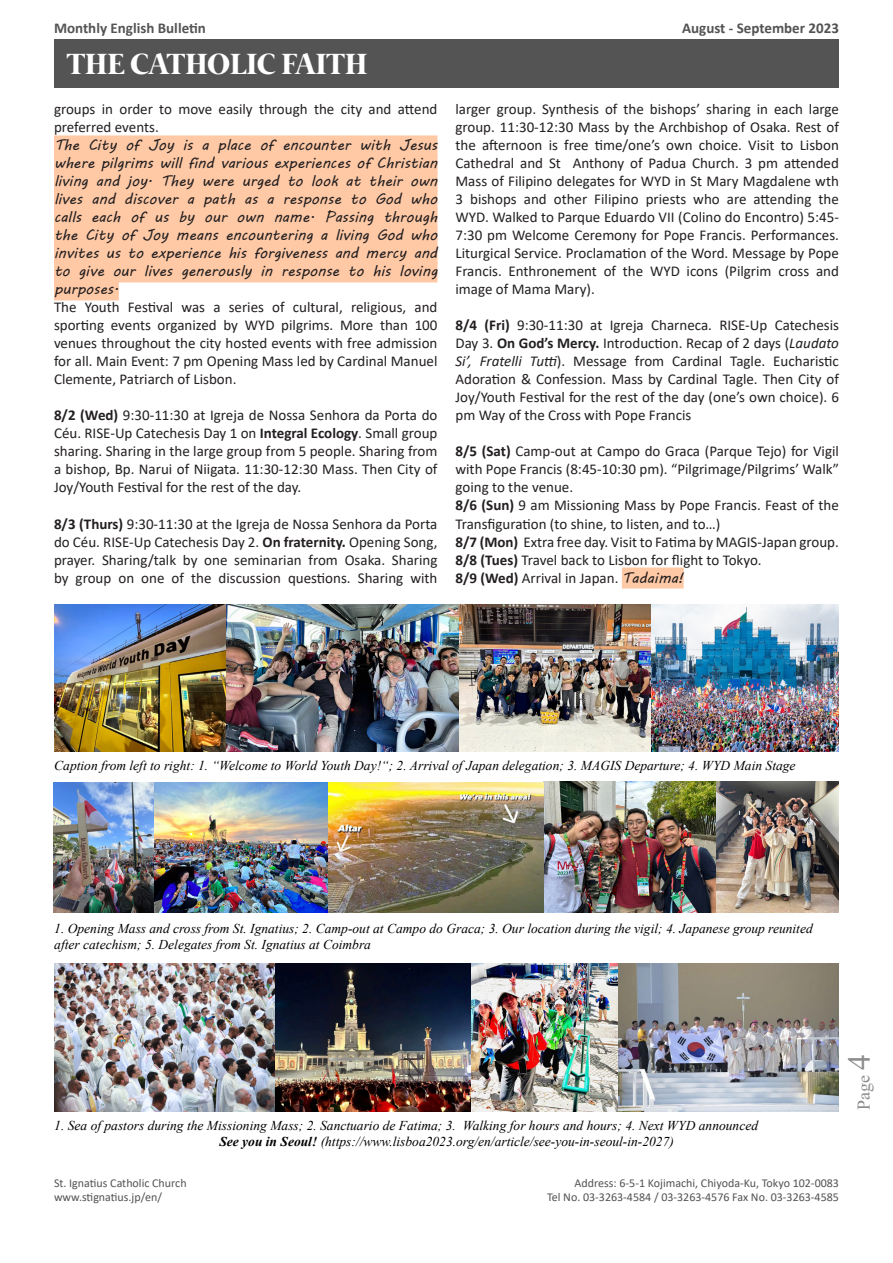
<style>
.page{position:relative;width:893px;height:1263px;background:#fff}
.page>*{position:absolute;margin:0;border:0;box-sizing:border-box;transform-origin:0 0}
.t1{font:700 30px "Mermaid";color:#fff}
.t2{font:18px "Times New Roman";color:#8c8c8c}
.t3{font:15px/18px "Calibri";color:#231f20;text-align:justify}
.t4{font:15px/18px "MV Boli";color:#231f20;text-align:justify}
.t5{font:700 15px "Calibri";color:#545454}
.t6{font:700 15px "Calibri";color:#535353}
.t7{font:italic 13.5px/16.2px "Times New Roman";color:#000}
.t8{font:12px/14.4px "Calibri";color:#535353}
.s1{font-weight:700}
.s2{font-style:italic}
.s3{font-family:"MV Boli"}
.s4{font-size:31.5px}
</style>
<div class="page">
<div style="left:54px;top:39px;width:785px;height:49px;background:#545454"></div>
<div style="left:54px;top:135px;width:383px;height:21px;background:#ffc9a6"></div>
<div style="left:54px;top:153px;width:383px;height:21px;background:#ffc9a6"></div>
<div style="left:54px;top:171px;width:383px;height:21px;background:#ffc9a6"></div>
<div style="left:54px;top:189px;width:383px;height:21px;background:#ffc9a6"></div>
<div style="left:54px;top:207px;width:383px;height:21px;background:#ffc9a6"></div>
<div style="left:54px;top:225px;width:383px;height:21px;background:#ffc9a6"></div>
<div style="left:54px;top:243px;width:383px;height:21px;background:#ffc9a6"></div>
<div style="left:54px;top:261px;width:383px;height:21px;background:#ffc9a6"></div>
<div style="left:54px;top:279px;width:65px;height:21px;background:#ffc9a6"></div>
<div style="left:622px;top:567px;width:62px;height:21px;background:#ffc9a6"></div>
<img style="left:54px;top:604px;width:785px;height:148px">
<img style="left:54px;top:963px;width:785px;height:148px">
<img style="left:53px;top:781px;width:786px;height:132px">
<p class="t5" style="left:54px;top:17px;width:153px">Monthly English Bulletin</p>
<p class="t6" style="left:682px;top:17px;width:158px">August - September 2023</p>
<p class="t1" style="left:67px;top:47px;width:302px">THE CATHOLIC FAITH</p>
<p class="t3" style="left:54px;top:100px;width:385px">groups in order to move easily through the city and attend preferred events.</p>
<p class="t4" style="left:54px;top:136px;width:385px">The City of Joy is a place of encounter with Jesus where pilgrims will find various experiences of Christian living and joy. They were urged to look at their own lives and discover a path as a response to God who calls each of us by our own name. Passing through the City of Joy means encountering a living God who invites us to experience his forgiveness and mercy and to give our lives generously in response to his loving purposes.</p>
<p class="t3" style="left:54px;top:298px;width:385px">The Youth Festival was a series of cultural, religious, and sporting events organized by WYD pilgrims. More than 100 venues throughout the city hosted events with free admission for all. Main Event: 7 pm Opening Mass led by Cardinal Manuel Clemente, Patriarch of Lisbon.</p>
<p class="t3" style="left:54px;top:406px;width:385px"><span class="s1">8/2 (Wed)</span> 9:30-11:30 at Igreja de Nossa Senhora da Porta do Céu. RISE-Up Catechesis Day 1 on <span class="s1">Integral Ecology</span>. Small group sharing. Sharing in the large group from 5 people. Sharing from a bishop, Bp. Narui of Niigata. 11:30-12:30 Mass. Then City of Joy/Youth Festival for the rest of the day.</p>
<p class="t3" style="left:54px;top:514px;width:385px"><span class="s1">8/3 (Thurs)</span> 9:30-11:30 at the Igreja de Nossa Senhora da Porta do Céu. RISE-Up Catechesis Day 2. <span class="s1">On fraternity.</span> Opening Song, prayer. Sharing/talk by one seminarian from Osaka. Sharing by group on one of the discussion questions. Sharing with</p>
<p class="t3" style="left:455px;top:100px;width:385px">larger group. Synthesis of the bishops’ sharing in each large group. 11:30-12:30 Mass by the Archbishop of Osaka. Rest of the afternoon is free time/one’s own choice. Visit to Lisbon Cathedral and St Anthony of Padua Church. 3 pm attended Mass of Filipino delegates for WYD in St Mary Magdalene wth 3 bishops and other Filipino priests who are attending the WYD. Walked to Parque Eduardo VII (Colino do Encontro) 5:45- 7:30 pm Welcome Ceremony for Pope Francis. Performances.<br>Liturgical Service. Proclamation of the Word. Message by Pope Francis. Enthronement of the WYD icons (Pilgrim cross and image of Mama Mary).</p>
<p class="t3" style="left:455px;top:316px;width:385px"><span class="s1">8/4 (Fri)</span> 9:30-11:30 at Igreja Charneca. RISE-Up Catechesis Day 3. <span class="s1">On God’s Mercy.</span> Introduction. Recap of 2 days (<span class="s2">Laudato Si’, Fratelli Tutti</span>). Message from Cardinal Tagle. Eucharistic Adoration &amp; Confession. Mass by Cardinal Tagle. Then City of Joy/Youth Festival for the rest of the day (one’s own choice). 6 pm Way of the Cross with Pope Francis</p>
<p class="t3" style="left:455px;top:442px;width:385px"><span class="s1">8/5 (Sat)</span> Camp-out at Campo do Graca (Parque Tejo) for Vigil with Pope Francis (8:45-10:30 pm). “Pilgrimage/Pilgrims’ Walk” going to the venue.</p>
<p class="t3" style="left:455px;top:496px;width:385px"><span class="s1">8/6 (Sun)</span> 9 am Missioning Mass by Pope Francis. Feast of the<br>Transfiguration (to shine, to listen, and to…)</p>
<p class="t3" style="left:455px;top:532px;width:385px"><span class="s1">8/7 (Mon)</span> Extra free day. Visit to Fatima by MAGIS-Japan group.</p>
<p class="t3" style="left:455px;top:550px;width:308px"><span class="s1">8/8 (Tues)</span> Travel back to Lisbon for flight to Tokyo.</p>
<p class="t3" style="left:455px;top:568px;width:230px"><span class="s1">8/9 (Wed)</span> Arrival in Japan. <span class="s3">Tadaima!</span></p>
<p class="t7" style="left:54px;top:757px;width:743px">Caption from left to right: 1. “Welcome to World Youth Day!“; 2. Arrival of Japan delegation; 3. MAGIS Departure; 4. WYD Main Stage</p>
<p class="t7" style="left:54px;top:920px;width:760px">1. Opening Mass and cross from St. Ignatius; 2. Camp-out at Campo do Graca; 3. Our location during the vigil; 4. Japanese group reunited after catechism; 5. Delegates from St. Ignatius at Coimbra</p>
<p class="t7" style="left:54px;top:1117px;width:705px">1. Sea of pastors during the Missioning Mass; 2. Sanctuario de Fatima; 3. Walking for hours and hours; 4. Next WYD announced</p>
<p class="t7" style="left:219px;top:1133px;width:456px"><span class="s1">See you in Seoul!</span> (https://www.lisboa2023.org/en/article/see-you-in-seoul-in-2027)</p>
<p class="t2" style="left:851px;top:1110px;width:57px;rotate:-90deg">Page <span class="s4">4</span></p>
<p class="t8" style="left:54px;top:1175px;width:134px">St. Ignatius Catholic Church www.stignatius.jp/en/</p>
<p class="t8" style="left:547px;top:1175px;width:293px;text-align:right">Address: 6-5-1 Kojimachi, Chiyoda-Ku, Tokyo 102-0083<br>Tel No. 03-3263-4584 / 03-3263-4576 Fax No. 03-3263-4585</p>
</div>
